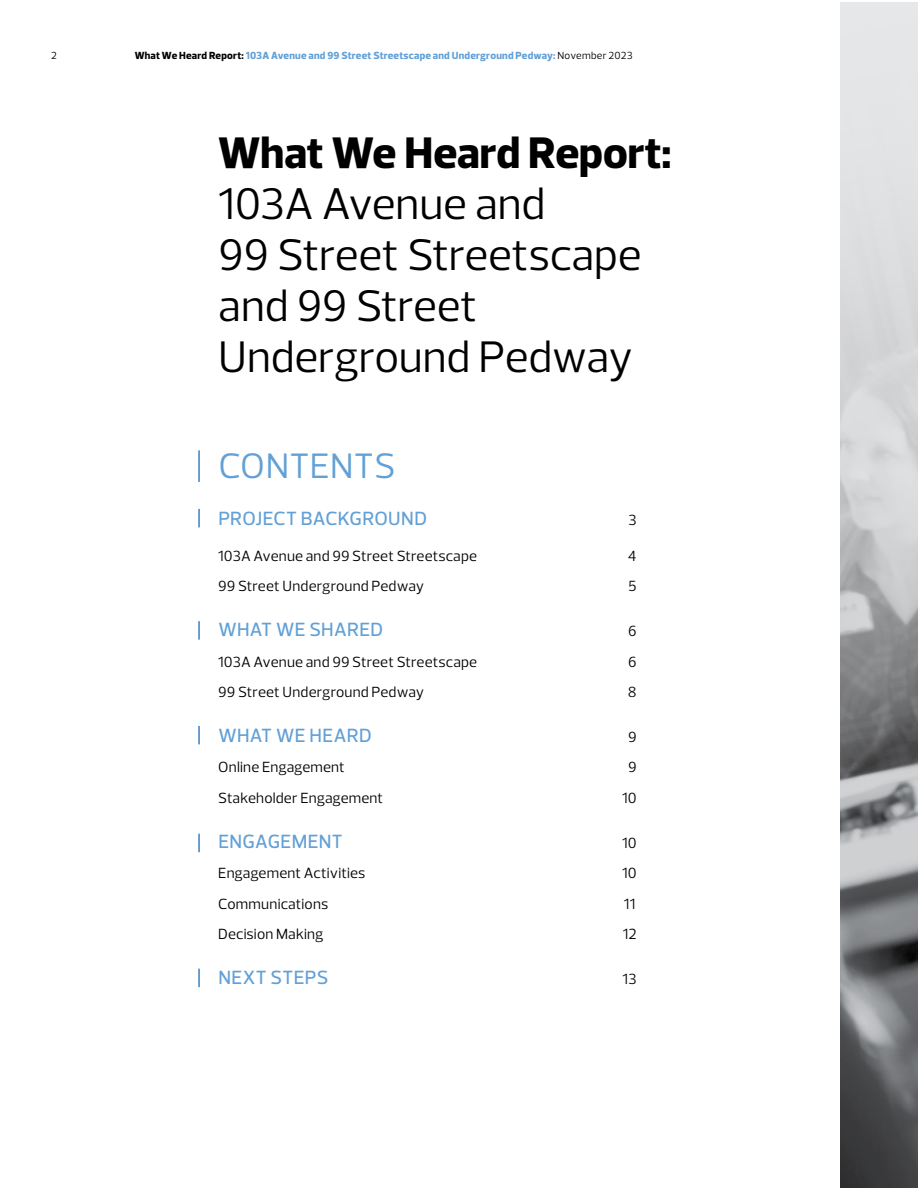
<style>
.page{position:relative;width:918px;height:1188px;background:#fff}
.page>*{position:absolute;margin:0;border:0;box-sizing:border-box;transform-origin:0 0}
.t1{font:45px/51px "Prelo";letter-spacing:-.005em;color:#000}
.t2{font:800 45px "Prelo";color:#000}
.t3{font:36px "Prelo";letter-spacing:.01em;color:#62a0d6}
.t4{font:500 19.5px "Prelo";letter-spacing:.015em;color:#62a0d6}
.t5{font:15px "Prelo";letter-spacing:.01em;color:#000}
.t6{font:800 10.5px "Prelo";letter-spacing:.02em;color:#62a0d6}
.t7{font:10.5px "Prelo";color:#000}
.s1{color:#000}
.s2{font-weight:400;color:#000}
</style>
<div class="page">
<img style="left:840px;top:3px;width:78px;height:1185px">
<svg style="left:198px;top:509px;width:2px;height:18px"></svg>
<svg style="left:198px;top:726px;width:2px;height:18px"></svg>
<svg style="left:198px;top:621px;width:2px;height:19px"></svg>
<svg style="left:198px;top:834px;width:2px;height:18px"></svg>
<svg style="left:198px;top:969px;width:2px;height:18px"></svg>
<hr style="left:198px;top:450px;width:2px;height:32px;background:#3b80c3">
<p class="t7" style="left:51px;top:49px;width:7px">2</p>
<p class="t6" style="left:135px;top:49px;width:499px"><span class="s1">What We Heard Report:</span> 103A Avenue and 99 Street Streetscape and Underground Pedway: <span class="s2">November 2023</span></p>
<h1 class="t2" style="left:218px;top:125px;width:455px">What We Heard Report:</h1>
<h1 class="t1" style="left:218px;top:178px;width:425px">103A Avenue and<br>99 Street Streetscape and 99 Street<br>Underground Pedway</h1>
<h2 class="t3" style="left:218px;top:444px;width:179px">CONTENTS</h2>
<h3 class="t4" style="left:218px;top:506px;width:210px">PROJECT BACKGROUND</h3>
<p class="t5" style="left:628px;top:511px;width:10px">3</p>
<p class="t5" style="left:218px;top:546px;width:260px">103A Avenue and 99 Street Streetscape</p>
<p class="t5" style="left:628px;top:546px;width:10px">4</p>
<p class="t5" style="left:218px;top:577px;width:208px">99 Street Underground Pedway</p>
<p class="t5" style="left:628px;top:577px;width:10px">5</p>
<h3 class="t4" style="left:218px;top:618px;width:166px">WHAT WE SHARED</h3>
<p class="t5" style="left:628px;top:622px;width:10px">6</p>
<p class="t5" style="left:218px;top:652px;width:260px">103A Avenue and 99 Street Streetscape</p>
<p class="t5" style="left:628px;top:652px;width:10px">6</p>
<p class="t5" style="left:218px;top:683px;width:208px">99 Street Underground Pedway</p>
<p class="t5" style="left:628px;top:683px;width:10px">8</p>
<h3 class="t4" style="left:218px;top:724px;width:155px">WHAT WE HEARD</h3>
<p class="t5" style="left:628px;top:728px;width:10px">9</p>
<p class="t5" style="left:218px;top:758px;width:128px">Online Engagement</p>
<p class="t5" style="left:628px;top:758px;width:10px">9</p>
<p class="t5" style="left:218px;top:789px;width:167px">Stakeholder Engagement</p>
<p class="t5" style="left:622px;top:789px;width:16px">10</p>
<h3 class="t4" style="left:218px;top:830px;width:126px">ENGAGEMENT</h3>
<p class="t5" style="left:622px;top:834px;width:16px">10</p>
<p class="t5" style="left:218px;top:864px;width:149px">Engagement Activities</p>
<p class="t5" style="left:622px;top:864px;width:16px">10</p>
<p class="t5" style="left:218px;top:894px;width:112px">Communications</p>
<p class="t5" style="left:624px;top:894px;width:13px">11</p>
<p class="t5" style="left:218px;top:925px;width:107px">Decision Making</p>
<p class="t5" style="left:623px;top:925px;width:15px">12</p>
<h3 class="t4" style="left:218px;top:966px;width:112px">NEXT STEPS</h3>
<p class="t5" style="left:623px;top:970px;width:16px">13</p>
</div>
